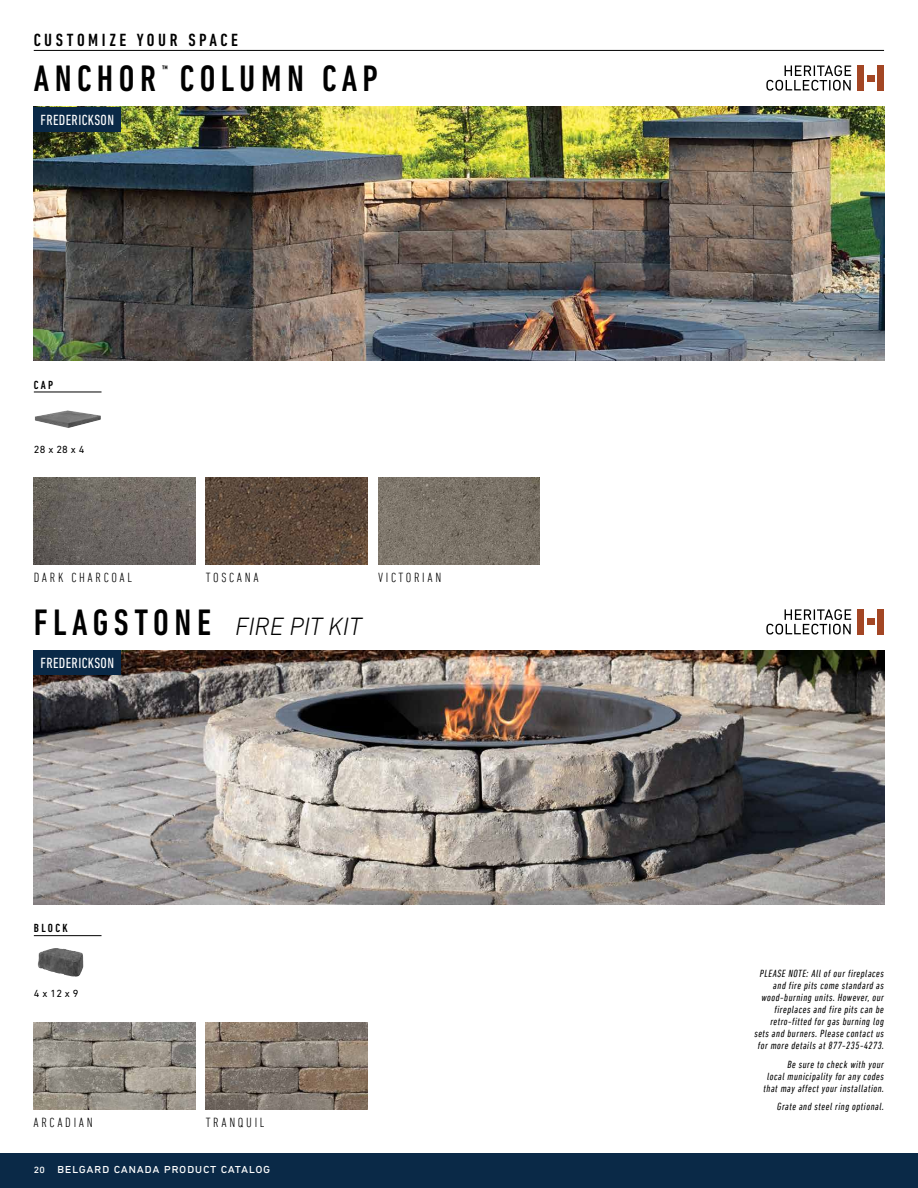
<style>
.page{position:relative;width:918px;height:1188px;background:#fff}
.page>*{position:absolute;margin:0;border:0;box-sizing:border-box;transform-origin:0 0}
.t1{font:500 condensed 37.5px "DIN Next LT Pro";letter-spacing:.15em;color:#000}
.t2{font:italic 300 25.5px "DIN Next LT Pro";color:#000}
.t3{font:500 condensed 18px "DIN Next LT Pro";letter-spacing:.2em;color:#000}
.t4{font:condensed 15px "DIN Next LT Pro";letter-spacing:.025em;color:#fff}
.t5{font:300 condensed 13.5px "DIN Next LT Pro";letter-spacing:.2em;color:#000}
.t6{font:13.5px "DIN Next LT Pro";letter-spacing:.04em;color:#fff}
.t7{font:500 condensed 12px "DIN Next LT Pro";letter-spacing:.2em;color:#000}
.t8{font:12px "DIN Next LT Pro";color:#fff}
.t9{font:italic condensed 10.5px/12px "DIN Next LT Pro";letter-spacing:.05em;color:#000;text-align:right}
.t10{font:10.5px "DIN Next LT Pro";color:#000}
.t11{font:500 condensed 9.6px "DIN Next LT Pro";color:#000}
.s1{font-weight:500;font-style:normal;font-stretch:condensed;font-size:37.5px}
</style>
<div class="page">
<div style="left:0;top:1154px;width:918px;height:34px;background:#0a2947"></div>
<hr style="left:34px;top:50px;width:850px;height:1px;background:#000">
<img style="left:34px;top:1022px;width:162px;height:88px">
<img style="left:206px;top:1022px;width:162px;height:88px">
<img style="left:34px;top:107px;width:850px;height:253px">
<img style="left:34px;top:650px;width:850px;height:254px">
<img style="left:206px;top:477px;width:162px;height:88px">
<img style="left:378px;top:477px;width:162px;height:88px">
<img style="left:34px;top:477px;width:162px;height:88px">
<hr style="left:34px;top:392px;width:68px;height:1px;background:#000">
<img style="left:35px;top:410px;width:66px;height:18px">
<hr style="left:34px;top:935px;width:68px;height:1px;background:#000">
<img style="left:38px;top:948px;width:46px;height:29px">
<div style="left:858px;top:65px;width:6px;height:26px;background:#a34624"></div>
<div style="left:867px;top:75px;width:8px;height:6px;background:#a34624"></div>
<div style="left:878px;top:65px;width:6px;height:26px;background:#a34624"></div>
<svg style="left:766px;top:65px;width:85px;height:26px"></svg>
<div style="left:858px;top:609px;width:6px;height:26px;background:#a34624"></div>
<div style="left:867px;top:619px;width:8px;height:6px;background:#a34624"></div>
<div style="left:878px;top:609px;width:6px;height:26px;background:#a34624"></div>
<svg style="left:766px;top:609px;width:85px;height:26px"></svg>
<div style="left:34px;top:107px;width:87px;height:24px;background:#0a2947"></div>
<div style="left:34px;top:650px;width:87px;height:25px;background:#0a2947"></div>
<h3 class="t3" style="left:34px;top:30px;width:206px">CUSTOMIZE YOUR SPACE</h3>
<h1 class="t1" style="left:34px;top:57px;width:124px">ANCHOR</h1>
<p class="t11" style="left:162px;top:63px;width:8px">™</p>
<h1 class="t1" style="left:180px;top:57px;width:200px">COLUMN CAP</h1>
<h3 class="t4" style="left:40px;top:111px;width:75px">FREDERICKSON</h3>
<p class="t7" style="left:34px;top:378px;width:21px">CAP</p>
<p class="t10" style="left:34px;top:444px;width:52px">28 x 28 x 4</p>
<p class="t5" style="left:34px;top:569px;width:100px">DARK CHARCOAL</p>
<p class="t5" style="left:206px;top:569px;width:54px">TOSCANA</p>
<p class="t5" style="left:378px;top:569px;width:65px">VICTORIAN</p>
<h2 class="t2" style="left:34px;top:611px;width:329px"><span class="s1">FLAGSTONE</span> FIRE PIT KIT</h2>
<h3 class="t4" style="left:40px;top:655px;width:75px">FREDERICKSON</h3>
<p class="t7" style="left:34px;top:921px;width:35px">BLOCK</p>
<p class="t10" style="left:34px;top:987px;width:46px">4 x 12 x 9</p>
<p class="t5" style="left:34px;top:1114px;width:61px">ARCADIAN</p>
<p class="t5" style="left:206px;top:1114px;width:60px">TRANQUIL</p>
<p class="t8" style="left:34px;top:1162px;width:13px">20</p>
<p class="t6" style="left:57px;top:1161px;width:215px">belgard canada product catalog</p>
<p class="t9" style="left:754px;top:967px;width:131px">PLEASE NOTE: All of our fireplaces and fire pits come standard as wood-burning units. However, our fireplaces and fire pits can be retro-fitted for gas burning log sets and burners. Please contact us for more details at 877-235-4273.</p>
<p class="t9" style="left:764px;top:1058px;width:122px">Be sure to check with your<br>local municipality for any codes that may affect your installation.</p>
<p class="t9" style="left:777px;top:1101px;width:108px">Grate and steel ring optional.</p>
</div>
